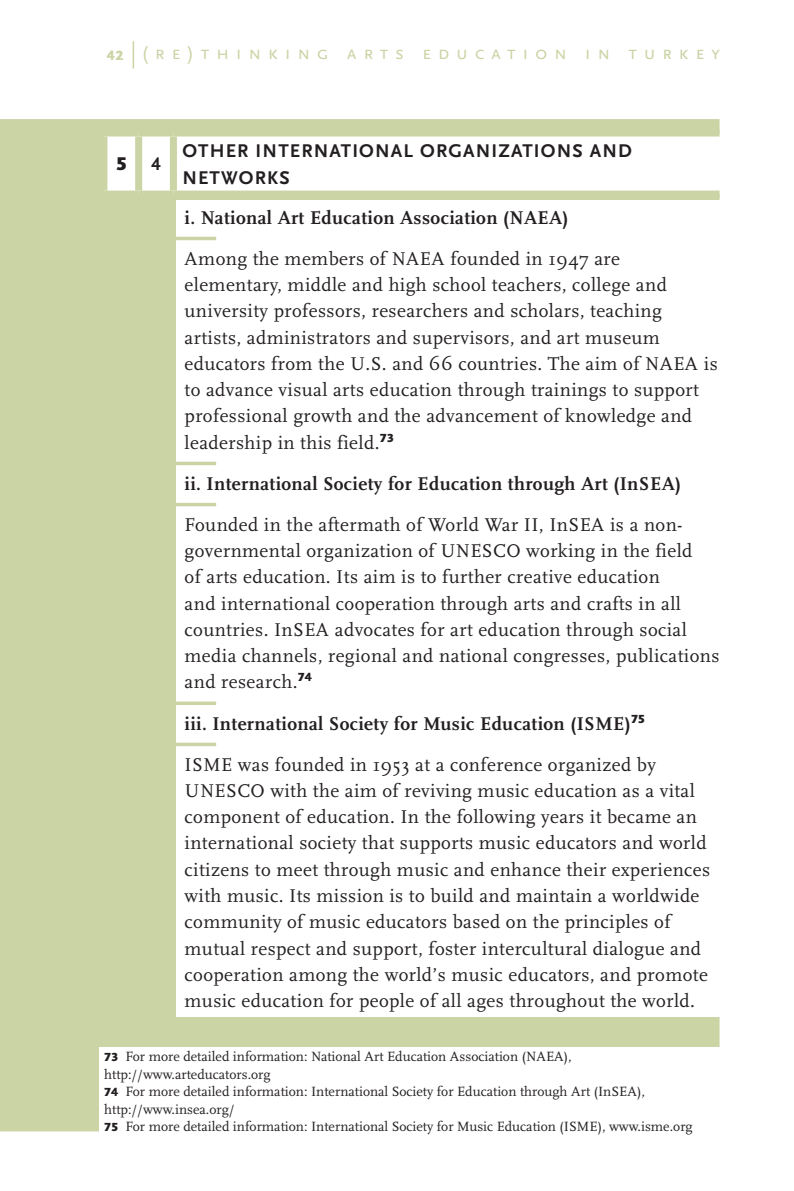
<style>
.page{position:relative;width:794px;height:1191px;background:#fff}
.page>*{position:absolute;margin:0;border:0;box-sizing:border-box;transform-origin:0 0}
.t1{font:19.25px/26.2px "Scala";letter-spacing:.02em;color:#231f20}
.t2{font:700 19.25px/41.1px "Scala";letter-spacing:.02em;color:#231f20}
.t3{font:700 19.25px/26.2px "Scala Sans Pro";letter-spacing:.06em;color:#231f20}
.t4{font:19.25px "Scala Sans Pro";letter-spacing:.345em;color:#cad4a5}
.t5{font:900 19.25px "Scala Sans Pro";color:#231f20}
.t6{font:14px/17.5px "Scala";color:#231f20}
.s1{font-weight:900;font-size:14px}
.s2{font-weight:400}
.s3{font-family:"Scala Sans Pro";font-weight:900;font-size:12.25px}
</style>
<div class="page">
<div style="left:0;top:119px;width:719px;height:1012px;background:#cad4a5"></div>
<svg style="left:133px;top:41px;width:1px;height:27px"></svg>
<svg style="left:107px;top:133px;width:613px;height:61px"></svg>
<div style="left:100px;top:129px;width:39px;height:7px;background:#cad4a5"></div>
<div style="left:100px;top:136px;width:7px;height:54px;background:#cad4a5"></div>
<div style="left:173px;top:129px;width:546px;height:7px;background:#cad4a5"></div>
<div style="left:100px;top:190px;width:39px;height:7px;background:#cad4a5"></div>
<div style="left:173px;top:190px;width:546px;height:7px;background:#cad4a5"></div>
<div style="left:139px;top:129px;width:34px;height:7px;background:#cad4a5"></div>
<div style="left:135px;top:136px;width:7px;height:54px;background:#cad4a5"></div>
<div style="left:170px;top:136px;width:7px;height:54px;background:#cad4a5"></div>
<div style="left:139px;top:190px;width:34px;height:7px;background:#cad4a5"></div>
<div style="left:99px;top:1047px;width:631px;height:87px;background:#fff"></div>
<div style="left:176px;top:200px;width:550px;height:817px;background:#fff"></div>
<hr style="left:135px;top:237px;width:81px;height:3px;background:#cad4a5">
<hr style="left:135px;top:462px;width:81px;height:3px;background:#cad4a5">
<hr style="left:135px;top:503px;width:81px;height:3px;background:#cad4a5">
<hr style="left:135px;top:701px;width:81px;height:4px;background:#cad4a5">
<hr style="left:135px;top:742px;width:81px;height:4px;background:#cad4a5">
<hr style="left:135px;top:1020px;width:40px;height:3px;background:#cad4a5">
<p class="t4" style="left:107px;top:42px;width:615px"><span class="s1">42</span> (re)thınkıng arts educatıon ın turkey</p>
<p class="t5" style="left:116px;top:152px;width:13px">5</p>
<p class="t3" style="left:151px;top:151px;width:11px">4</p>
<p class="t3" style="left:182px;top:138px;width:451px">OTHER INTERNATIONAL ORGANIZATIONS AND<br>NETWORKS</p>
<p class="t2" style="left:185px;top:197px;width:385px">i. National Art Education Association (NAEA)</p>
<p class="t1" style="left:185px;top:246px;width:534px">Among the members of NAEA founded in 1947 are elementary, middle and high school teachers, college and university professors, researchers and scholars, teaching artists, administrators and supervisors, and art museum educators from the U.S. and 66 countries. The aim of NAEA is to advance visual arts education through trainings to support professional growth and the advancement of knowledge and leadership in this field.<sup>73</sup></p>
<p class="t2" style="left:185px;top:463px;width:498px">ii. International Society for Education through Art (InSEA)</p>
<p class="t1" style="left:185px;top:512px;width:536px">Founded in the aftermath of World War II, InSEA is a non&shy;governmental organization of UNESCO working in the field<br>of arts education. Its aim is to further creative education<br>and international cooperation through arts and crafts in all countries. InSEA advocates for art education through social media channels, regional and national congresses, publications and research.<sup>74</sup></p>
<p class="t2" style="left:185px;top:703px;width:473px">iii. International Society for Music Education (ISME)<sup>75<br></sup><span class="s2">ISME was founded in 1953 at a conference organized by</span></p>
<p class="t1" style="left:185px;top:778px;width:527px">UNESCO with the aim of reviving music education as a vital component of education. In the following years it became an international society that supports music educators and world citizens to meet through music and enhance their experiences with music. Its mission is to build and maintain a worldwide community of music educators based on the principles of mutual respect and support, foster intercultural dialogue and cooperation among the world’s music educators, and promote music education for people of all ages throughout the world.</p>
<p class="t6" style="left:104px;top:1048px;width:590px"><span class="s3">73</span> For more detailed information: National Art Education Association (NAEA), http://www.arteducators.org<br><span class="s3">74</span> For more detailed information: International Society for Education through Art (InSEA), http://www.insea.org/<br><span class="s3">75</span> For more detailed information: International Society for Music Education (ISME), www.isme.org</p>
</div>
